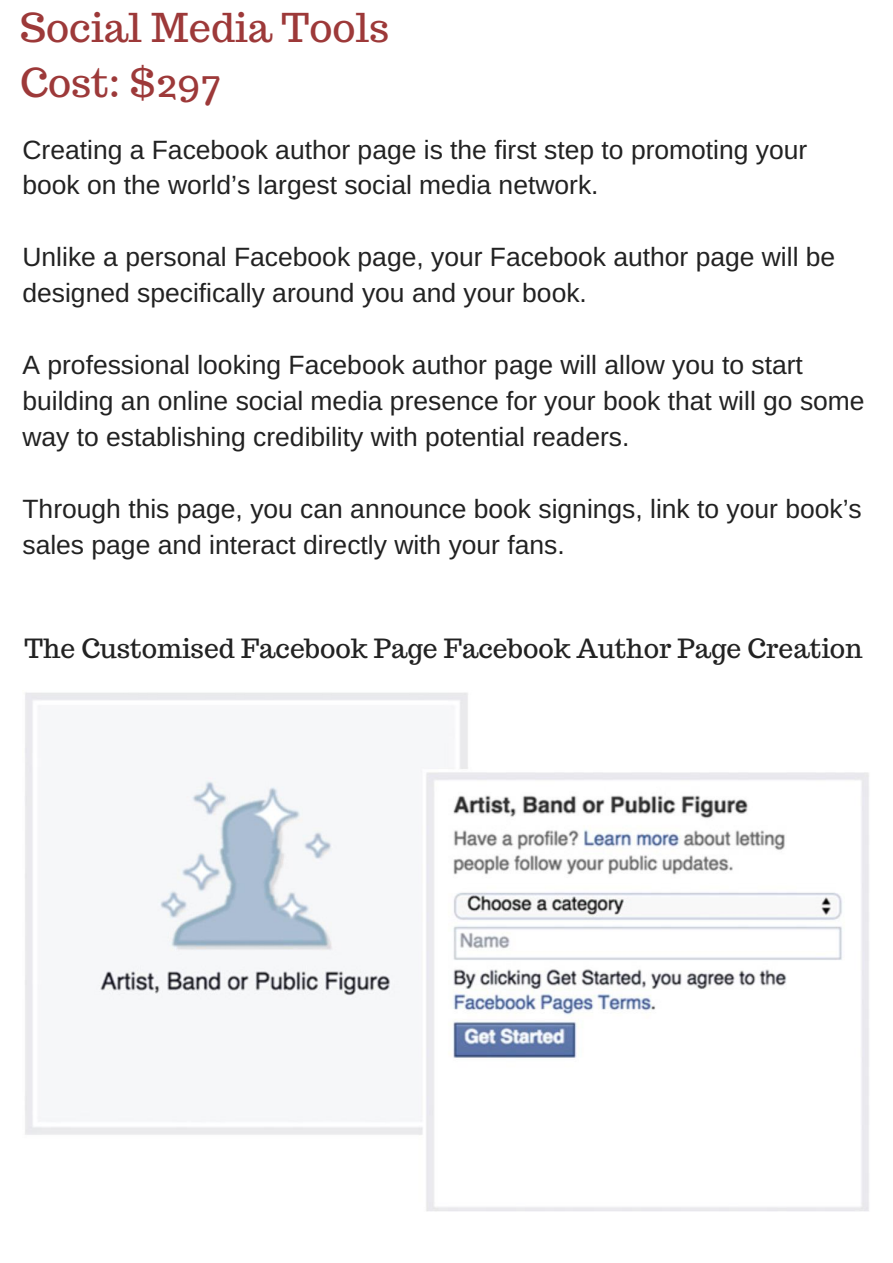
<style>
.page{position:relative;width:893px;height:1263px;background:#fff}
.page>*{position:absolute;margin:0;border:0;box-sizing:border-box;transform-origin:0 0}
.t1{font:39.6px/55.1px "Trocchi";color:#9d3939}
.t2{font:26.4px/36px "Arimo";color:#222}
.t3{font:26.4px "Trocchi";color:#222}
</style>
<div class="page">
<img style="left:25px;top:692px;width:844px;height:520px">
<h1 class="t1" style="left:20px;top:-1px;width:370px">Social Media Tools<br>Cost: $297</h1>
<p class="t2" style="left:22px;top:131px;width:786px">Creating a Facebook author page is the first step to promoting your book on the world’s largest social media network.</p>
<p class="t2" style="left:22px;top:239px;width:814px">Unlike a personal Facebook page, your Facebook author page will be designed specifically around you and your book.</p>
<p class="t2" style="left:22px;top:347px;width:843px">A professional looking Facebook author page will allow you to start building an online social media presence for your book that will go some way to establishing credibility with potential readers.</p>
<p class="t2" style="left:22px;top:491px;width:840px">Through this page, you can announce book signings, link to your book’s sales page and interact directly with your fans.</p>
<p class="t3" style="left:25px;top:631px;width:839px">The Customised Facebook Page Facebook Author Page Creation</p>
</div>
